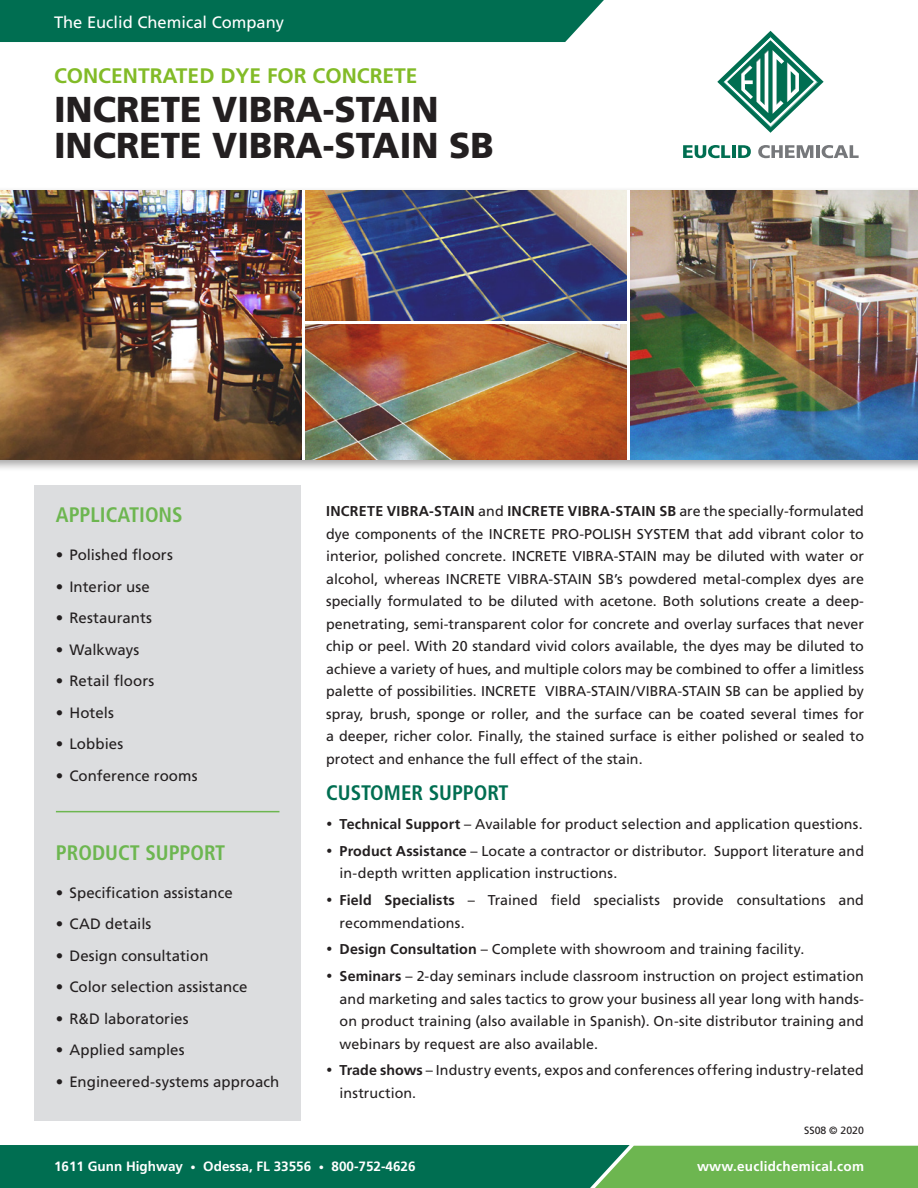
<style>
.page{position:relative;width:918px;height:1188px;background:#fff}
.page>*{position:absolute;margin:0;border:0;box-sizing:border-box;transform-origin:0 0}
.t1{font:900 36px "Frutiger LT Std";color:#231f20}
.t2{font:700 condensed 21px "Frutiger LT Std";color:#6db650}
.t3{font:700 21px "Frutiger LT Std";color:#82bb27}
.t4{font:700 condensed 21px "Frutiger LT Std";color:#006e51}
.t5{font:16.5px "Frutiger LT Std";color:#fff}
.t6{font:15px "Frutiger LT Std";letter-spacing:.005em;color:#231f20}
.t7{font:14.25px/22.5px "Frutiger LT Std";letter-spacing:.005em;color:#231f20}
.t8{font:700 13.5px "Frutiger LT Std";color:#fff}
.t9{font:700 13.5px "Frutiger LT Std";letter-spacing:.02em;color:#fff}
.t10{font:10.5px "Frutiger LT Std";color:#231f20}
.s1{font-weight:700}
.s2{font-size:10.5px}
</style>
<div class="page">
<svg style="left:0;top:1145px;width:918px;height:43px;background:#258652"></svg>
<div style="left:0;top:0;width:604px;height:42px;background:#006e51"></div>
<svg style="left:717px;top:31px;width:107px;height:102px"></svg>
<svg style="left:683px;top:145px;width:47px;height:13px"></svg>
<hr style="left:732px;top:145px;width:4px;height:13px;background:#006e51">
<svg style="left:738px;top:145px;width:13px;height:13px"></svg>
<svg style="left:758px;top:145px;width:55px;height:13px"></svg>
<hr style="left:816px;top:145px;width:4px;height:13px;background:#76787b">
<svg style="left:822px;top:145px;width:37px;height:13px"></svg>
<div style="left:0;top:187px;width:918px;height:285px;background:#231f20;opacity:.39"></div>
<img style="left:306px;top:190px;width:320px;height:131px">
<img style="left:0;top:190px;width:302px;height:269px">
<img style="left:306px;top:325px;width:320px;height:135px">
<div style="left:34px;top:485px;width:267px;height:635px;background:#dcdddf"></div>
<hr style="left:56px;top:811px;width:223px;height:1px;background:#6db650">
<img style="left:631px;top:190px;width:287px;height:270px">
<p class="t5" style="left:54px;top:13px;width:232px">The Euclid Chemical Company</p>
<p class="t3" style="left:54px;top:64px;width:365px">CONCENTRATED DYE FOR CONCRETE</p>
<p class="t1" style="left:54px;top:88px;width:386px">INCRETE VIBRA-STAIN</p>
<p class="t1" style="left:54px;top:124px;width:441px">INCRETE VIBRA-STAIN SB</p>
<p class="t2" style="left:56px;top:502px;width:128px">APPLICATIONS</p>
<p class="t6" style="left:56px;top:546px;width:118px">• Polished floors</p>
<p class="t6" style="left:56px;top:578px;width:96px">• Interior use</p>
<p class="t6" style="left:56px;top:609px;width:98px">• Restaurants</p>
<p class="t6" style="left:56px;top:641px;width:85px">• Walkways</p>
<p class="t6" style="left:56px;top:672px;width:100px">• Retail floors</p>
<p class="t6" style="left:56px;top:704px;width:59px">• Hotels</p>
<p class="t6" style="left:56px;top:735px;width:69px">• Lobbies</p>
<p class="t6" style="left:56px;top:767px;width:143px">• Conference rooms</p>
<p class="t2" style="left:56px;top:840px;width:171px">PRODUCT SUPPORT</p>
<p class="t6" style="left:56px;top:884px;width:178px">• Specification assistance</p>
<p class="t6" style="left:56px;top:915px;width:97px">• CAD details</p>
<p class="t6" style="left:56px;top:947px;width:154px">• Design consultation</p>
<p class="t6" style="left:56px;top:978px;width:193px">• Color selection assistance</p>
<p class="t6" style="left:56px;top:1010px;width:134px">• R&amp;D laboratories</p>
<p class="t6" style="left:56px;top:1041px;width:130px">• Applied samples</p>
<p class="t6" style="left:56px;top:1073px;width:225px">• Engineered-systems approach</p>
<p class="t7" style="left:326px;top:500px;width:539px;text-align:justify"><span class="s1">INCRETE VIBRA-STAIN</span> and <span class="s1">INCRETE VIBRA-STAIN SB</span> are the specially-formulated dye components of the INCRETE PRO-POLISH SYSTEM that add vibrant color to interior, polished concrete. INCRETE VIBRA-STAIN may be diluted with water or alcohol, whereas INCRETE VIBRA-STAIN SB’s powdered metal-complex dyes are specially formulated to be diluted with acetone. Both solutions create a deep&shy;penetrating, semi-transparent color for concrete and overlay surfaces that never chip or peel. With 20 standard vivid colors available, the dyes may be diluted to achieve a variety of hues, and multiple colors may be combined to offer a limitless palette of possibilities. INCRETE VIBRA-STAIN/VIBRA-STAIN SB can be applied by spray, brush, sponge or roller, and the surface can be coated several times for a deeper, richer color. Finally, the stained surface is either polished or sealed to protect and enhance the full effect of the stain.</p>
<p class="t4" style="left:326px;top:780px;width:184px">CUSTOMER SUPPORT</p>
<p class="t7" style="left:340px;top:813px;width:525px"><span class="s1">Technical Support</span> – Available for product selection and application questions.</p>
<p class="t7" style="left:340px;top:840px;width:526px"><span class="s1">Product Assistance</span> – Locate a contractor or distributor. Support literature and in-depth written application instructions.</p>
<p class="t7" style="left:340px;top:889px;width:526px"><span class="s1">Field Specialists</span> – Trained field specialists provide consultations and recommendations.</p>
<p class="t7" style="left:340px;top:938px;width:466px"><span class="s1">Design Consultation</span> – Complete with showroom and training facility.</p>
<p class="t7" style="left:340px;top:965px;width:526px;text-align:justify"><span class="s1">Seminars</span> – 2-day seminars include classroom instruction on project estimation and marketing and sales tactics to grow your business all year long with hands&shy;on product training (also available in Spanish). On-site distributor training and webinars by request are also available.</p>
<p class="t7" style="left:340px;top:1059px;width:526px"><span class="s1">Trade shows</span> – Industry events, expos and conferences offering industry-related instruction.</p>
<p class="t10" style="left:804px;top:1124px;width:61px">SS08 © 2020</p>
<p class="t8" style="left:54px;top:1158px;width:363px">1611 Gunn Highway <span class="s2">•</span> Odessa, FL 33556 <span class="s2">•</span> 800-752-4626</p>
<p class="t9" style="left:697px;top:1158px;width:168px">www.euclidchemical.com</p>
</div>
